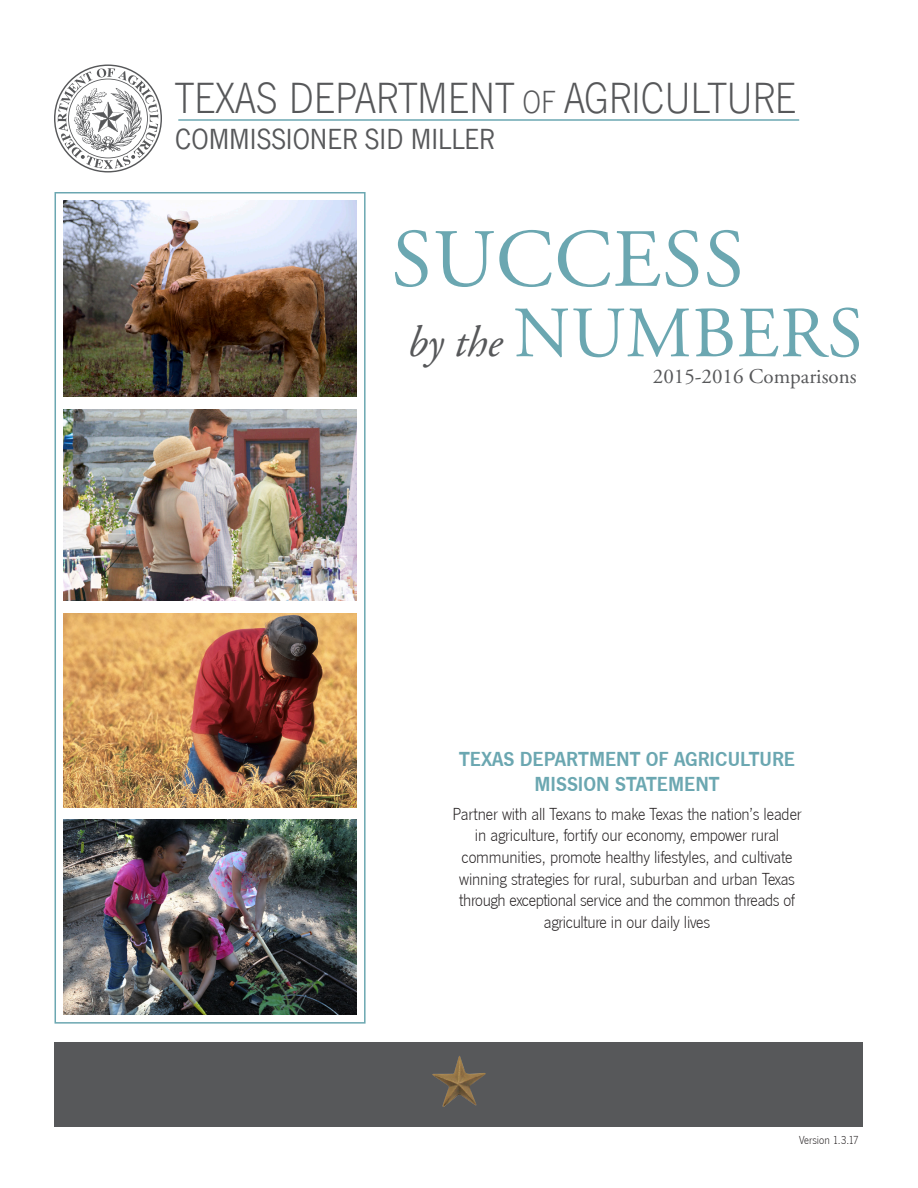
<style>
.page{position:relative;width:918px;height:1188px;background:#fff}
.page>*{position:absolute;margin:0;border:0;box-sizing:border-box;transform-origin:0 0}
.t1{font:82.5px "Adobe Garamond Pro";letter-spacing:.015em;color:#6ba7b1}
.t2{font:72px "Adobe Garamond Pro";letter-spacing:.015em;color:#6ba7b1}
.t3{font:45px "News Got T Ligh";color:#57585a}
.t4{font:30px "News Got T";color:#57585a}
.t5{font:600 21px "News Got T";color:#6ba7b1}
.t6{font:21px "Adobe Garamond Pro";color:#57585a}
.t7{font:18px/21.6px "News Got T Ligh";letter-spacing:-.01em;color:#231f20;text-align:center}
.t8{font:12px "News Got T Ligh";color:#231f20}
.s1{font-size:33px}
.s2{font-style:italic;font-size:43.5px;color:#57585a}
</style>
<div class="page">
<svg style="left:54px;top:65px;width:108px;height:108px"></svg>
<hr style="left:178px;top:119px;width:621px;height:2px;background:#6ba7b1">
<div style="left:55px;top:1042px;width:808px;height:84px;background:#57585a"></div>
<img style="left:64px;top:201px;width:292px;height:196px">
<img style="left:64px;top:410px;width:292px;height:190px">
<img style="left:64px;top:614px;width:292px;height:193px">
<img style="left:64px;top:820px;width:292px;height:194px">
<div style="left:55px;top:192px;width:311px;height:832px;border:2px solid #6ba7b1"></div>
<img style="left:432px;top:1056px;width:54px;height:51px">
<p class="t3" style="left:175px;top:73px;width:622px">TEXAS DEPARTMENT <span class="s1">OF</span> AGRICULTURE</p>
<p class="t4" style="left:175px;top:122px;width:321px">COMMISSIONER SID MILLER</p>
<p class="t1" style="left:392px;top:210px;width:354px">SUCCESS</p>
<p class="t2" style="left:407px;top:290px;width:457px"><span class="s2">by the</span> NUMBERS</p>
<p class="t6" style="left:653px;top:364px;width:205px">2015-2016 Comparisons</p>
<p class="t5" style="left:459px;top:747px;width:337px">TEXAS DEPARTMENT OF AGRICULTURE</p>
<p class="t5" style="left:535px;top:772px;width:187px">MISSION STATEMENT</p>
<p class="t7" style="left:453px;top:803px;width:351px">Partner with all Texans to make Texas the nation’s leader in agriculture, fortify our economy, empower rural communities, promote healthy lifestyles, and cultivate winning strategies for rural, suburban and urban Texas through exceptional service and the common threads of agriculture in our daily lives</p>
<p class="t8" style="left:799px;top:1133px;width:61px">Version 1.3.17</p>
</div>
